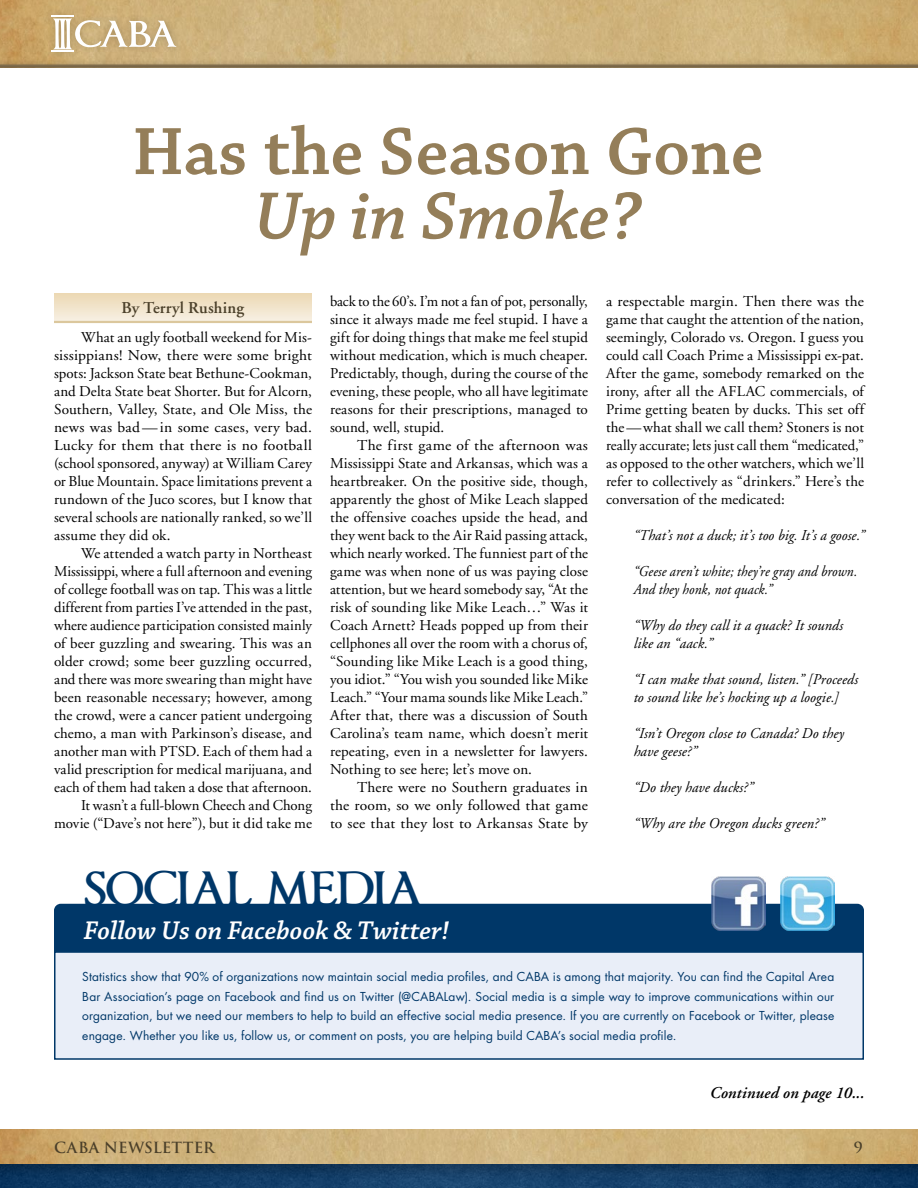
<style>
.page{position:relative;width:918px;height:1188px;background:#fff}
.page>*{position:absolute;margin:0;border:0;box-sizing:border-box;transform-origin:0 0}
.t1{font:600 70.5px "Chaparral Pro";color:#947e59}
.t2{font:italic 600 70.5px "Chaparral Pro";color:#947e59}
.t3{font:700 42px "Imperator";letter-spacing:-.01em;color:#003768}
.t4{font:italic 600 27px "Chaparral Pro";color:#fff}
.t5{font:italic 600 16.5px "Adobe Garamond";letter-spacing:.005em;color:#000}
.t6{font:600 16.5px "Adobe Garamond";letter-spacing:.01em;color:#4b402a}
.t7{font:15px/18px "Adobe Garamond";letter-spacing:.005em;color:#000;text-align:justify}
.t8{font:15px/18px "Adobe Garamond";letter-spacing:.005em;color:#000;text-align:justify;scale:1.04 1}
.t9{font:italic 15px/18px "Adobe Garamond";letter-spacing:.005em;color:#000}
.t10{font:italic 15px/18px "Adobe Garamond";letter-spacing:.005em;color:#000;scale:.91 1}
.t11{font:italic 15px "Adobe Garamond";letter-spacing:.005em;color:#000;scale:.96 1}
.t12{font:700 15px "Trajan Pro";letter-spacing:.01em;color:#4b402a}
.t13{font:12px/19.5px "Futura LT Pro";letter-spacing:.01em;color:#003768;text-align:justify}
</style>
<div class="page">
<div style="left:0;top:0;width:918px;height:82px;background:#000;opacity:.5"></div>
<img style="left:0;top:1179px;width:918px;height:9px">
<div style="left:0;top:1128px;width:918px;height:51px;background:#000;opacity:.2"></div>
<img style="left:0;top:1130px;width:918px;height:34px">
<div style="left:44px;top:7px;width:139px;height:54px;background:#000;opacity:.2"></div>
<svg style="left:52px;top:16px;width:124px;height:36px"></svg>
<div style="left:54px;top:293px;width:258px;height:28px;background:linear-gradient(to bottom,#ecd8b2,#f7efe1)"></div>
<hr style="left:54px;top:321px;width:258px;height:2px;background:#dbc79d">
<div style="left:54px;top:904px;width:810px;height:72px;background:#003768;border-radius:7px"></div>
<div style="left:54px;top:951px;width:810px;height:109px;background:#e9eef8;border:2px solid #003768"></div>
<img style="left:712px;top:876px;width:54px;height:54px">
<img style="left:781px;top:876px;width:54px;height:54px">
<h1 class="t1" style="left:132px;top:112px;width:633px">Has the Season Gone</h1>
<h1 class="t2" style="left:254px;top:176px;width:389px">Up in Smoke?</h1>
<p class="t6" style="left:122px;top:298px;width:124px">By Terryl Rushing</p>
<p class="t7" style="left:54px;top:329px;width:260px;text-indent:27px">What an ugly football weekend for Mis&shy;sissippians! Now, there were some bright spots: Jackson State beat Bethune-Cookman, and Delta State beat Shorter. But for Alcorn, Southern, Valley, State, and Ole Miss, the news was bad—in some cases, very bad.<br>Lucky for them that there is no football (school sponsored, anyway) at William Carey or Blue Mountain. Space limitations prevent a rundown of the Juco scores, but I know that several schools are nationally ranked, so we’ll assume they did ok.</p>
<p class="t7" style="left:54px;top:545px;width:260px;text-align:right">We attended a watch party in Northeast Mississippi, where a full afternoon and evening of college football was on tap. This was a little different from parties I’ve attended in the past, where audience participation consisted mainly of beer guzzling and swearing. This was an older crowd; some beer guzzling occurred, and there was more swearing than might have been reasonable necessary; however, among the crowd, were a cancer patient undergoing chemo, a man with Parkinson’s disease, and another man with PTSD. Each of them had a valid prescription for medical marijuana, and each of them had taken a dose that afternoon.<br>It wasn’t a full-blown Cheech and Chong movie (“Dave’s not here”), but it did take me</p>
<p class="t7" style="left:330px;top:293px;width:260px">back to the 60’s. I’m not a fan of pot, personally, since it always made me feel stupid. I have a gift for doing things that make me feel stupid without medication, which is much cheaper.<br>Predictably, though, during the course of the evening, these people, who all have legitimate reasons for their prescriptions, managed to sound, well, stupid.</p>
<p class="t8" style="left:330px;top:437px;width:250px;text-indent:27px">The first game of the afternoon was Mississippi State and Arkansas, which was a heartbreaker. On the positive side, though, apparently the ghost of Mike Leach slapped the offensive coaches upside the head, and they went back to the Air Raid passing attack, which nearly worked. The funniest part of the game was when none of us was paying close attention, but we heard somebody say, “At the risk of sounding like Mike Leach…” Was it Coach Arnett? Heads popped up from their cellphones all over the room with a chorus of, “Sounding like Mike Leach is a good thing, you idiot.” “You wish you sounded like Mike Leach.” “Your mama sounds like Mike Leach.” After that, there was a discussion of South Carolina’s team name, which doesn’t merit repeating, even in a newsletter for lawyers.<br>Nothing to see here; let’s move on.</p>
<p class="t7" style="left:330px;top:779px;width:260px;text-indent:27px">There were no Southern graduates in the room, so we only followed that game to see that they lost to Arkansas State by</p>
<h2 class="t3" style="left:84px;top:870px;width:340px">SOCIAL MEDIA</h2>
<h3 class="t4" style="left:84px;top:915px;width:367px">Follow Us on Facebook &amp; Twitter!</h3>
<p class="t7" style="left:606px;top:293px;width:260px">a respectable margin. Then there was the game that caught the attention of the nation, seemingly, Colorado vs. Oregon. I guess you could call Coach Prime a Mississippi ex-pat.<br>After the game, somebody remarked on the irony, after all the AFLAC commercials, of Prime getting beaten by ducks. This set off the—what shall we call them? Stoners is not really accurate; lets just call them “medicated,” as opposed to the other watchers, which we’ll refer to collectively as “drinkers.” Here’s the conversation of the medicated:</p>
<p class="t11" style="left:633px;top:527px;width:242px">“That’s not a duck; it’s too big. It’s a goose.”</p>
<p class="t10" style="left:633px;top:563px;width:248px">“Geese aren’t white; they’re gray and brown.<br>And they honk, not quack.”</p>
<p class="t9" style="left:633px;top:617px;width:211px">“Why do they call it a quack? It sounds like an “aack.”</p>
<p class="t9" style="left:633px;top:671px;width:226px">“I can make that sound, listen.” [Proceeds to sound like he’s hocking up a loogie.]</p>
<p class="t9" style="left:633px;top:725px;width:212px">“Isn’t Oregon close to Canada? Do they have geese?”</p>
<p class="t9" style="left:633px;top:779px;width:121px">“Do they have ducks?”</p>
<p class="t9" style="left:633px;top:815px;width:192px">“Why are the Oregon ducks green?”</p>
<p class="t13" style="left:82px;top:967px;width:754px">Statistics show that 90% of organizations now maintain social media profiles, and CABA is among that majority. You can find the Capital Area Bar Association’s page on Facebook and find us on Twitter (@CABALaw). Social media is a simple way to improve communications within our organization, but we need our members to help to build an effective social media presence. If you are currently on Facebook or Twitter, please engage. Whether you like us, follow us, or comment on posts, you are helping build CABA’s social media profile.</p>
<p class="t5" style="left:709px;top:1084px;width:156px">Continued on page 10...</p>
<p class="t12" style="left:54px;top:1138px;width:162px">CABA NEWSLETTER</p>
<p class="t12" style="left:854px;top:1138px;width:10px">9</p>
</div>
